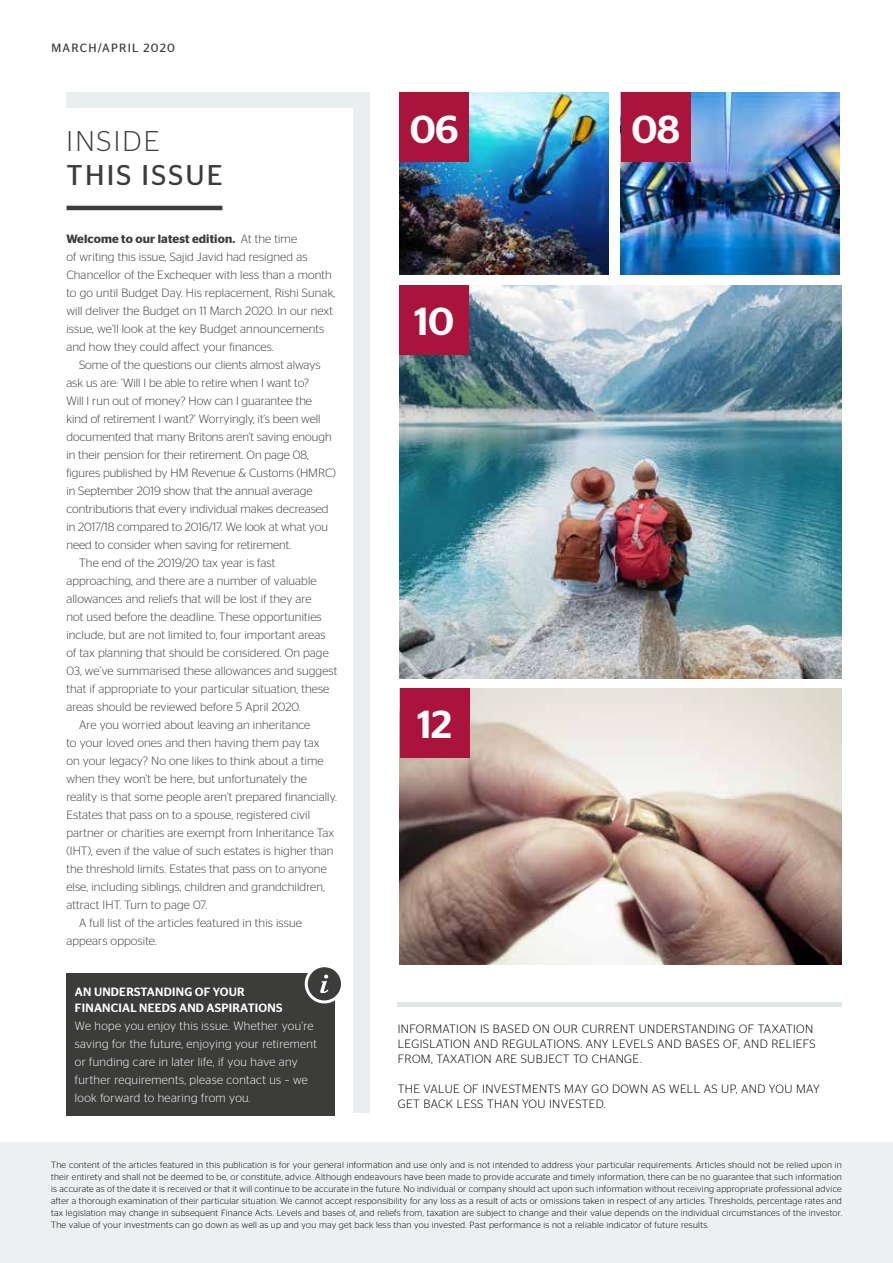
<style>
.page{position:relative;width:893px;height:1263px;background:#fff}
.page>*{position:absolute;margin:0;border:0;box-sizing:border-box;transform-origin:0 0}
.t1{font:500 39px "Stag Sans";letter-spacing:-.02em;color:#fff}
.t2{font:28.5px "Stag Sans";letter-spacing:.08em;color:#3c3c3b}
.t3{font:300 28.5px "Stag Sans";letter-spacing:.08em;color:#3c3c3b}
.t4{font:300 12px/18px "Stag Sans";letter-spacing:.01em;color:#3c3c3b}
.t5{font:300 12px/15px "Stag Sans";letter-spacing:.03em;color:#000}
.t6{font:300 12px/18px "Stag Sans";letter-spacing:.03em;color:#fff}
.t7{font:500 12px/16.5px "Stag Sans";letter-spacing:.02em;color:#fff}
.t8{font:12px "Stag Sans";letter-spacing:.1em;color:#3c3c3b}
.t9{font:300 9px/12px "Stag Sans";letter-spacing:.03em;color:#000;text-align:justify}
.s1{font-weight:600}
</style>
<div class="page">
<div style="left:66px;top:92px;width:303px;height:1020px;background:#eaeeee"></div>
<div style="left:26px;top:108px;width:327px;height:1021px;background:#fff"></div>
<div style="left:0;top:1142px;width:893px;height:121px;background:#ecf0f0"></div>
<hr style="left:398px;top:1002px;width:444px;height:4px;background:#e0e7e7">
<img style="left:399px;top:92px;width:210px;height:182px">
<img style="left:621px;top:92px;width:218px;height:182px">
<div style="left:400px;top:92px;width:69px;height:70px;background:#aa133a"></div>
<div style="left:621px;top:92px;width:69px;height:70px;background:#aa133a"></div>
<img style="left:400px;top:688px;width:442px;height:276px">
<div style="left:400px;top:688px;width:69px;height:69px;background:#aa133a"></div>
<img style="left:400px;top:285px;width:442px;height:393px">
<div style="left:400px;top:285px;width:69px;height:69px;background:#aa133a"></div>
<div style="left:66px;top:973px;width:269px;height:142px;background:#3c3c3b"></div>
<div style="left:306px;top:966px;width:36px;height:36px;background:#3c3c3b;border-radius:50%"></div>
<div style="left:305px;top:964px;width:39px;height:39px;border:3px solid #fff;border-radius:50%"></div>
<svg style="left:320px;top:975px;width:8px;height:18px"></svg>
<hr style="left:67px;top:206px;width:155px;height:4px;background:#3c3c3b">
<p class="t8" style="left:52px;top:41px;width:125px">MARCH/APRIL 2020</p>
<h2 class="t3" style="left:67px;top:125px;width:94px">INSIDE</h2>
<h2 class="t2" style="left:67px;top:159px;width:158px">THIS ISSUE</h2>
<p class="t4" style="left:66px;top:230px;width:270px"><span class="s1">Welcome to our latest edition.</span> At the time<br>of writing this issue, Sajid Javid had resigned as Chancellor of the Exchequer with less than a month to go until Budget Day. His replacement, Rishi Sunak, will deliver the Budget on 11 March 2020. In our next issue, we’ll look at the key Budget announcements and how they could affect your finances.</p>
<p class="t4" style="left:79px;top:356px;width:243px">Some of the questions our clients almost always</p>
<p class="t4" style="left:66px;top:374px;width:244px">ask us are: ‘Will I be able to retire when I want to?</p>
<p class="t4" style="left:66px;top:392px;width:247px">Will I run out of money? How can I guarantee the</p>
<p class="t4" style="left:66px;top:410px;width:256px">kind of retirement I want?’ Worryingly, it’s been well</p>
<p class="t4" style="left:66px;top:428px;width:267px">documented that many Britons aren’t saving enough</p>
<p class="t4" style="left:66px;top:446px;width:244px">in their pension for their retirement. On page 08,</p>
<p class="t4" style="left:66px;top:464px;width:271px">figures published by HM Revenue &amp; Customs (HMRC)</p>
<p class="t4" style="left:66px;top:482px;width:248px">in September 2019 show that the annual average</p>
<p class="t4" style="left:66px;top:500px;width:264px">contributions that every individual makes decreased</p>
<p class="t4" style="left:66px;top:518px;width:263px">in 2017/18 compared to 2016/17. We look at what you</p>
<p class="t4" style="left:66px;top:536px;width:226px">need to consider when saving for retirement.</p>
<p class="t4" style="left:79px;top:554px;width:198px">The end of the 2019/20 tax year is fast</p>
<p class="t4" style="left:66px;top:572px;width:252px">approaching, and there are a number of valuable</p>
<p class="t4" style="left:66px;top:590px;width:247px">allowances and reliefs that will be lost if they are</p>
<p class="t4" style="left:66px;top:608px;width:257px">not used before the deadline. These opportunities</p>
<p class="t4" style="left:66px;top:626px;width:261px">include, but are not limited to, four important areas</p>
<p class="t4" style="left:66px;top:644px;width:264px">of tax planning that should be considered. On page</p>
<p class="t4" style="left:66px;top:662px;width:273px">03, we’ve summarised these allowances and suggest</p>
<p class="t4" style="left:66px;top:680px;width:265px">that if appropriate to your particular situation, these</p>
<p class="t4" style="left:66px;top:698px;width:236px">areas should be reviewed before 5 April 2020.</p>
<p class="t4" style="left:79px;top:716px;width:233px">Are you worried about leaving an inheritance</p>
<p class="t4" style="left:66px;top:734px;width:255px">to your loved ones and then having them pay tax</p>
<p class="t4" style="left:66px;top:752px;width:259px">on your legacy? No one likes to think about a time</p>
<p class="t4" style="left:66px;top:770px;width:242px">when they won’t be here, but unfortunately the</p>
<p class="t4" style="left:66px;top:788px;width:272px">reality is that some people aren’t prepared financially.</p>
<p class="t4" style="left:66px;top:806px;width:245px">Estates that pass on to a spouse, registered civil</p>
<p class="t4" style="left:66px;top:824px;width:269px">partner or charities are exempt from Inheritance Tax</p>
<p class="t4" style="left:66px;top:842px;width:269px">(IHT), even if the value of such estates is higher than</p>
<p class="t4" style="left:66px;top:860px;width:262px">the threshold limits. Estates that pass on to anyone</p>
<p class="t4" style="left:66px;top:878px;width:260px">else, including siblings, children and grandchildren,</p>
<p class="t4" style="left:66px;top:896px;width:142px">attract IHT. Turn to page 07.</p>
<p class="t4" style="left:79px;top:914px;width:224px">A full list of the articles featured in this issue</p>
<p class="t4" style="left:66px;top:932px;width:92px">appears opposite.</p>
<p class="t7" style="left:75px;top:983px;width:209px">AN UNDERSTANDING OF YOUR<br>FINANCIAL NEEDS AND ASPIRATIONS</p>
<p class="t6" style="left:75px;top:1017px;width:243px">We hope you enjoy this issue. Whether you’re saving for the future, enjoying your retirement or funding care in later life, if you have any further requirements, please contact us – we look forward to hearing from you.</p>
<h1 class="t1" style="left:410px;top:106px;width:50px">06</h1>
<h1 class="t1" style="left:631px;top:106px;width:50px">08</h1>
<h1 class="t1" style="left:414px;top:299px;width:42px">10</h1>
<h1 class="t1" style="left:417px;top:702px;width:36px">12</h1>
<p class="t5" style="left:398px;top:1021px;width:419px">INFORMATION IS BASED ON OUR CURRENT UNDERSTANDING OF TAXATION<br>LEGISLATION AND REGULATIONS. ANY LEVELS AND BASES OF, AND RELIEFS<br>FROM, TAXATION ARE SUBJECT TO CHANGE.</p>
<p class="t5" style="left:398px;top:1081px;width:423px">THE VALUE OF INVESTMENTS MAY GO DOWN AS WELL AS UP, AND YOU MAY<br>GET BACK LESS THAN YOU INVESTED.</p>
<p class="t9" style="left:51px;top:1159px;width:792px">The content of the articles featured in this publication is for your general information and use only and is not intended to address your particular requirements. Articles should not be relied upon in their entirety and shall not be deemed to be, or constitute, advice. Although endeavours have been made to provide accurate and timely information, there can be no guarantee that such information is accurate as of the date it is received or that it will continue to be accurate in the future. No individual or company should act upon such information without receiving appropriate professional advice after a thorough examination of their particular situation. We cannot accept responsibility for any loss as a result of acts or omissions taken in respect of any articles. Thresholds, percentage rates and tax legislation may change in subsequent Finance Acts. Levels and bases of, and reliefs from, taxation are subject to change and their value depends on the individual circumstances of the investor.<br>The value of your investments can go down as well as up and you may get back less than you invested. Past performance is not a reliable indicator of future results.</p>
</div>
